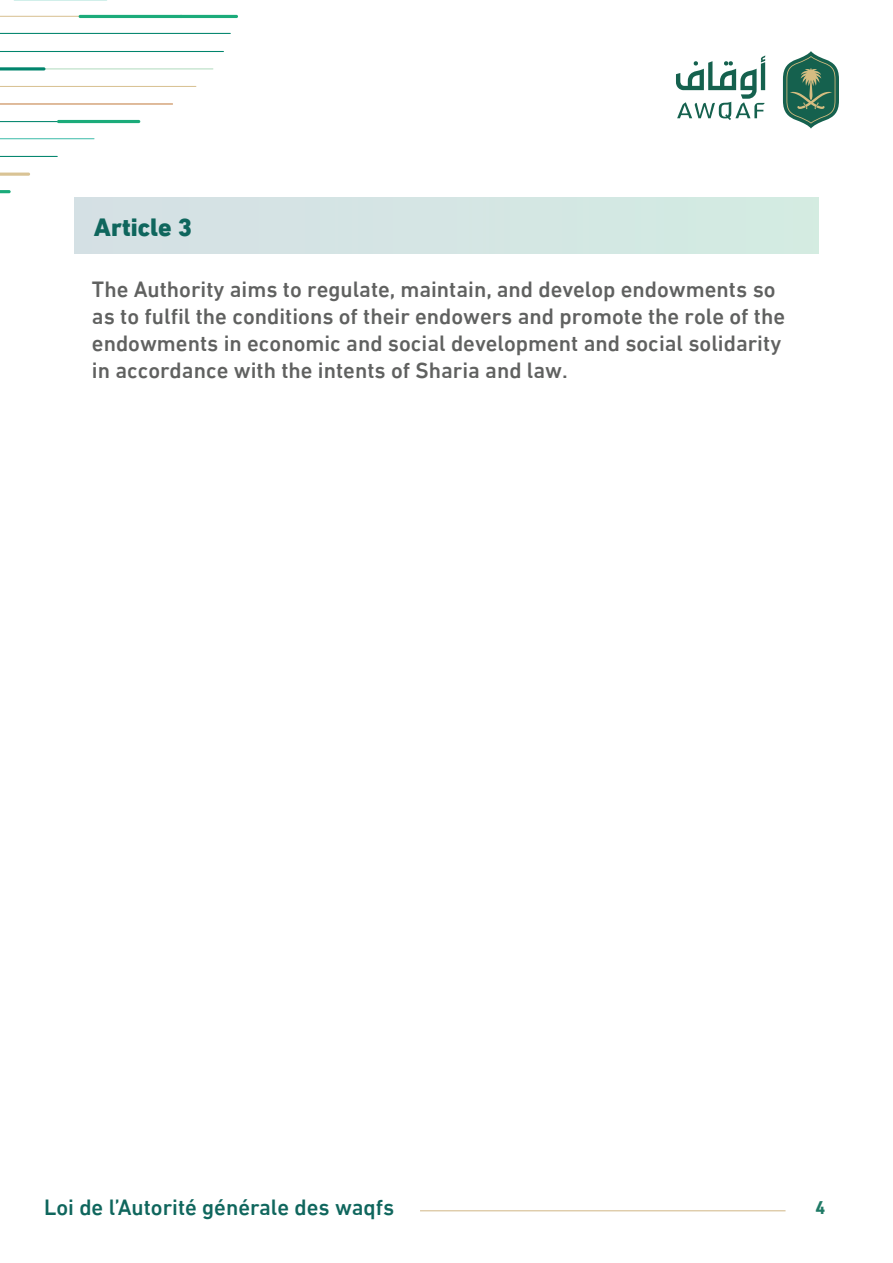
<style>
.page{position:relative;width:893px;height:1263px;background:#fff}
.page>*{position:absolute;margin:0;border:0;box-sizing:border-box;transform-origin:0 0}
.t1{font:800 25.5px "DIN Next LT Arabic";color:#0f665d}
.t2{font:500 22.5px/27px "DIN Next LT Arabic";color:#606160}
.t3{font:500 22.5px "DIN Next LT Arabic";color:#0f665d}
.t4{font:700 18px "URWDIN Arabic";color:rgb(0 104 81/.88)}
</style>
<div class="page">
<div style="left:74px;top:198px;width:744px;height:56px;background:#d4e5e4"></div>
<svg style="left:783px;top:51px;width:56px;height:78px"></svg>
<svg style="left:676px;top:55px;width:89px;height:65px"></svg>
<svg style="left:0;top:16px;width:79px;height:1px"></svg>
<svg style="left:0;top:51px;width:224px;height:1px"></svg>
<svg style="left:0;top:33px;width:231px;height:1px"></svg>
<hr style="left:43px;top:68px;width:170px;height:1px;background:#b3dcc0">
<svg style="left:0;top:86px;width:196px;height:1px"></svg>
<svg style="left:0;top:103px;width:173px;height:2px"></svg>
<svg style="left:0;top:173px;width:30px;height:3px"></svg>
<svg style="left:0;top:156px;width:58px;height:1px"></svg>
<svg style="left:0;top:138px;width:94px;height:1px"></svg>
<svg style="left:0;top:121px;width:57px;height:1px"></svg>
<svg style="left:0;top:190px;width:11px;height:3px"></svg>
<hr style="left:79px;top:15px;width:104px;height:3px;background:#1bab7a;border-radius:2px">
<hr style="left:179px;top:15px;width:59px;height:3px;background:#1bab7a;border-radius:2px">
<svg style="left:14px;top:0;width:93px;height:1px"></svg>
<hr style="left:57px;top:120px;width:83px;height:3px;background:#1bab7a;border-radius:2px">
<svg style="left:0;top:67px;width:45px;height:3px"></svg>
<hr style="left:420px;top:1210px;width:365px;height:1px;background:#d0b686">
<p class="t1" style="left:94px;top:213px;width:100px">Article 3</p>
<p class="t2" style="left:92px;top:276px;width:695px">The Authority aims to regulate, maintain, and develop endowments so as to fulfil the conditions of their endowers and promote the role of the endowments in economic and social development and social solidarity in accordance with the intents of Sharia and law.</p>
<p class="t3" style="left:44px;top:1194px;width:352px">Loi de l’Autorité générale des waqfs</p>
<p class="t4" style="left:815px;top:1197px;width:11px">4</p>
</div>
